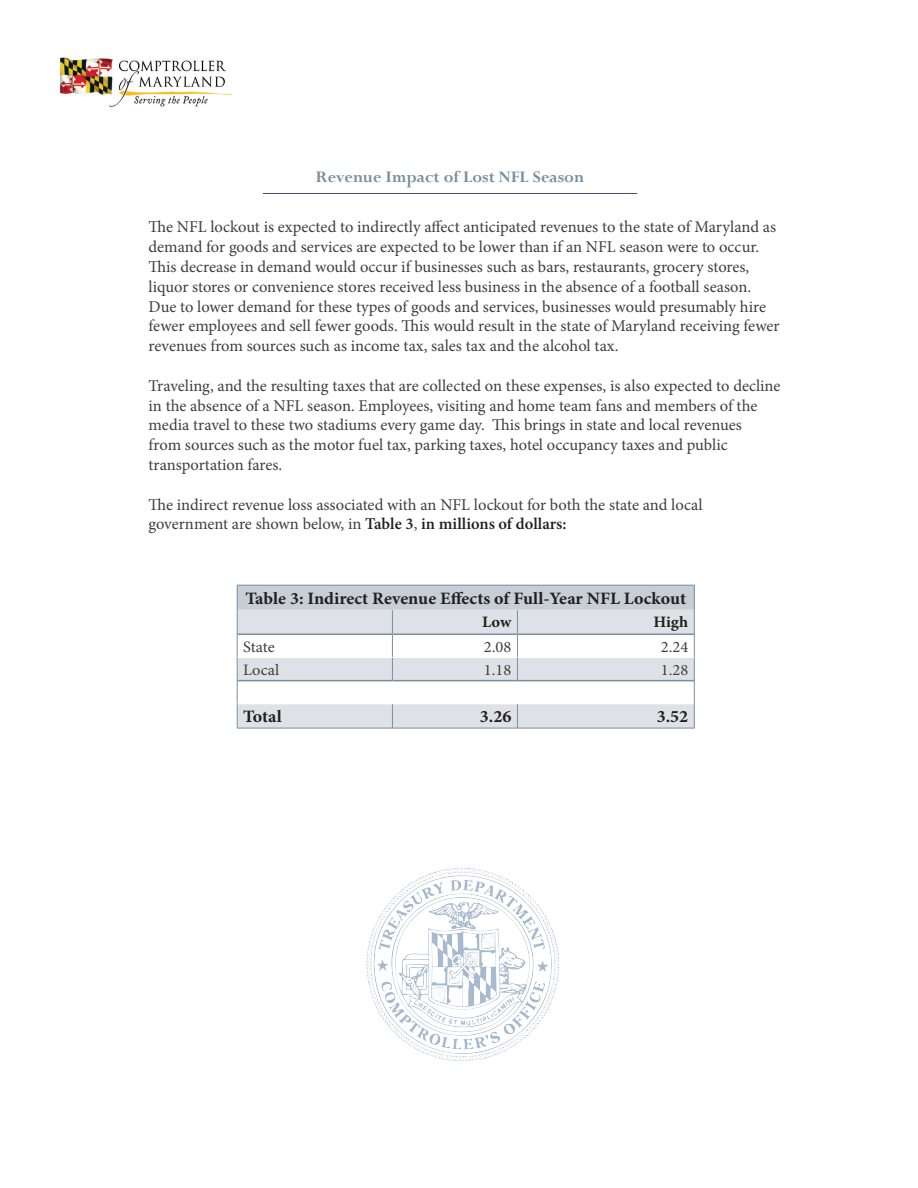
<style>
.page{position:relative;width:918px;height:1188px;background:#fff}
.page>*{position:absolute;margin:0;border:0;box-sizing:border-box;transform-origin:0 0}
.t1{font:700 18px "Perpetua";color:#798e9f}
.t2{font:700 17.4px "Minion Pro";color:#231f20}
.t3{font:16.5px/19.8px "Minion Pro";color:#3e3e3f}
.t4{font:15.9px "Minion Pro";color:#3e3e3f}
.t5{font:700 15.9px "Minion Pro";color:#231f20}
.s1{font-weight:600;color:#231f20}
</style>
<div class="page">
<hr style="left:263px;top:193px;width:374px;height:1px;background:#43506b">
<hr style="left:237px;top:728px;width:155px;height:1px;background:#798e9f">
<hr style="left:392px;top:728px;width:125px;height:1px;background:#798e9f">
<hr style="left:517px;top:728px;width:178px;height:1px;background:#798e9f">
<svg style="left:237px;top:585px;width:458px;height:143px"></svg>
<img style="left:366px;top:868px;width:193px;height:193px">
<img style="left:60px;top:57px;width:173px;height:50px">
<p class="t1" style="left:316px;top:166px;width:270px">Revenue Impact of Lost NFL Season</p>
<p class="t3" style="left:148px;top:217px;width:633px">The NFL lockout is expected to indirectly affect anticipated revenues to the state of Maryland as demand for goods and services are expected to be lower than if an NFL season were to occur.<br>This decrease in demand would occur if businesses such as bars, restaurants, grocery stores, liquor stores or convenience stores received less business in the absence of a football season.<br>Due to lower demand for these types of goods and services, businesses would presumably hire fewer employees and sell fewer goods. This would result in the state of Maryland receiving fewer revenues from sources such as income tax, sales tax and the alcohol tax.</p>
<p class="t3" style="left:148px;top:376px;width:634px">Traveling, and the resulting taxes that are collected on these expenses, is also expected to decline in the absence of a NFL season. Employees, visiting and home team fans and members of the media travel to these two stadiums every game day. This brings in state and local revenues<br>from sources such as the motor fuel tax, parking taxes, hotel occupancy taxes and public transportation fares.</p>
<p class="t3" style="left:148px;top:495px;width:556px">The indirect revenue loss associated with an NFL lockout for both the state and local government are shown below, in <span class="s1">Table 3</span>, <span class="s1">in millions of dollars:</span></p>
<p class="t2" style="left:245px;top:586px;width:442px">Table 3: Indirect Revenue Effects of Full-Year NFL Lockout</p>
<p class="t5" style="left:482px;top:611px;width:31px">Low</p>
<p class="t5" style="left:653px;top:611px;width:36px">High</p>
<p class="t4" style="left:243px;top:636px;width:33px">State</p>
<p class="t4" style="left:484px;top:636px;width:29px">2.08</p>
<p class="t4" style="left:661px;top:636px;width:29px">2.24</p>
<p class="t4" style="left:243px;top:659px;width:38px">Local</p>
<p class="t4" style="left:484px;top:659px;width:29px">1.18</p>
<p class="t4" style="left:661px;top:659px;width:29px">1.28</p>
<p class="t2" style="left:243px;top:704px;width:40px">Total</p>
<p class="t2" style="left:480px;top:704px;width:33px">3.26</p>
<p class="t2" style="left:657px;top:704px;width:33px">3.52</p>
</div>
